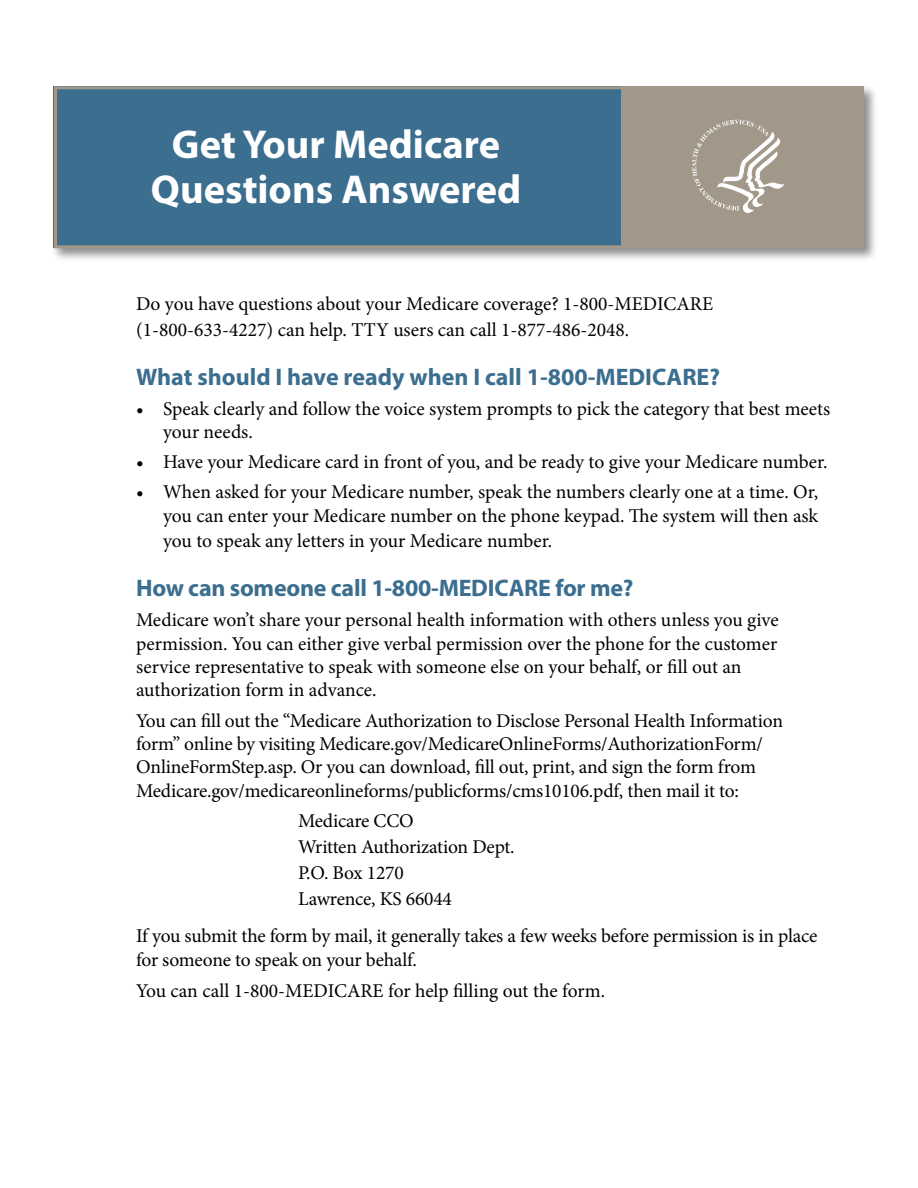
<style>
.page{position:relative;width:918px;height:1188px;background:#fff}
.page>*{position:absolute;margin:0;border:0;box-sizing:border-box;transform-origin:0 0}
.Header_1{font:700 40.5px/45px "Myriad Pro";color:#fff;text-align:center}
.Header_2{font:700 24px "Myriad Pro";letter-spacing:-.005em;color:#3b6e8f}
.Text{font:19.5px/23.4px "Minion Pro";letter-spacing:-.01em;color:#000}
</style>
<div class="page">
<div style="left:51px;top:84px;width:827px;height:178px;background:#000;opacity:.45"></div>
<div style="left:54px;top:86px;width:810px;height:162px;background:#a2988a"></div>
<svg style="left:692px;top:120px;width:92px;height:93px"></svg>
<div style="left:54px;top:86px;width:567px;height:162px;background:#3b6e8f"></div>
<div style="left:54px;top:86px;width:810px;height:162px;border:3px solid #a2988a"></div>
<h1 class="Header_1" style="left:151px;top:120px;width:372px">Get Your Medicare<br>Questions Answered</h1>
<p class="Text" style="left:136px;top:292px;width:579px;line-height:25.2px">Do you have questions about your Medicare coverage? 1-800-MEDICARE (1-800-633-4227) can help. TTY users can call 1-877-486-2048.</p>
<h1 class="Header_2" style="left:136px;top:361px;width:585px">What should I have ready when I call 1-800-MEDICARE?</h1>
<p class="Text" style="left:163px;top:397px;width:669px;text-indent:-27px">• Speak clearly and follow the voice system prompts to pick the category that best meets your needs.</p>
<p class="Text" style="left:136px;top:450px;width:693px">• Have your Medicare card in front of you, and be ready to give your Medicare number.</p>
<p class="Text" style="left:136px;top:481px;width:684px;text-align:right">• When asked for your Medicare number, speak the numbers clearly one at a time. Or, you can enter your Medicare number on the phone keypad. The system will then ask</p>
<p class="Text" style="left:163px;top:529px;width:391px">you to speak any letters in your Medicare number.</p>
<h2 class="Header_2" style="left:136px;top:572px;width:499px">How can someone call 1-800-MEDICARE for me?</h2>
<p class="Text" style="left:136px;top:608px;width:644px">Medicare won’t share your personal health information with others unless you give permission. You can either give verbal permission over the phone for the customer service representative to speak with someone else on your behalf, or fill out an authorization form in advance.</p>
<p class="Text" style="left:136px;top:709px;width:648px">You can fill out the “Medicare Authorization to Disclose Personal Health Information form” online by visiting Medicare.gov/MedicareOnlineForms/AuthorizationForm/ OnlineFormStep.asp. Or you can download, fill out, print, and sign the form from Medicare.gov/medicareonlineforms/publicforms/cms10106.pdf, then mail it to:</p>
<p class="Text" style="left:298px;top:809px;width:117px">Medicare CCO</p>
<p class="Text" style="left:298px;top:835px;width:218px">Written Authorization Dept.</p>
<p class="Text" style="left:298px;top:861px;width:107px">P.O. Box 1270</p>
<p class="Text" style="left:298px;top:887px;width:155px">Lawrence, KS 66044</p>
<p class="Text" style="left:136px;top:924px;width:683px">If you submit the form by mail, it generally takes a few weeks before permission is in place for someone to speak on your behalf.</p>
<p class="Text" style="left:136px;top:980px;width:471px">You can call 1-800-MEDICARE for help filling out the form.</p>
</div>
